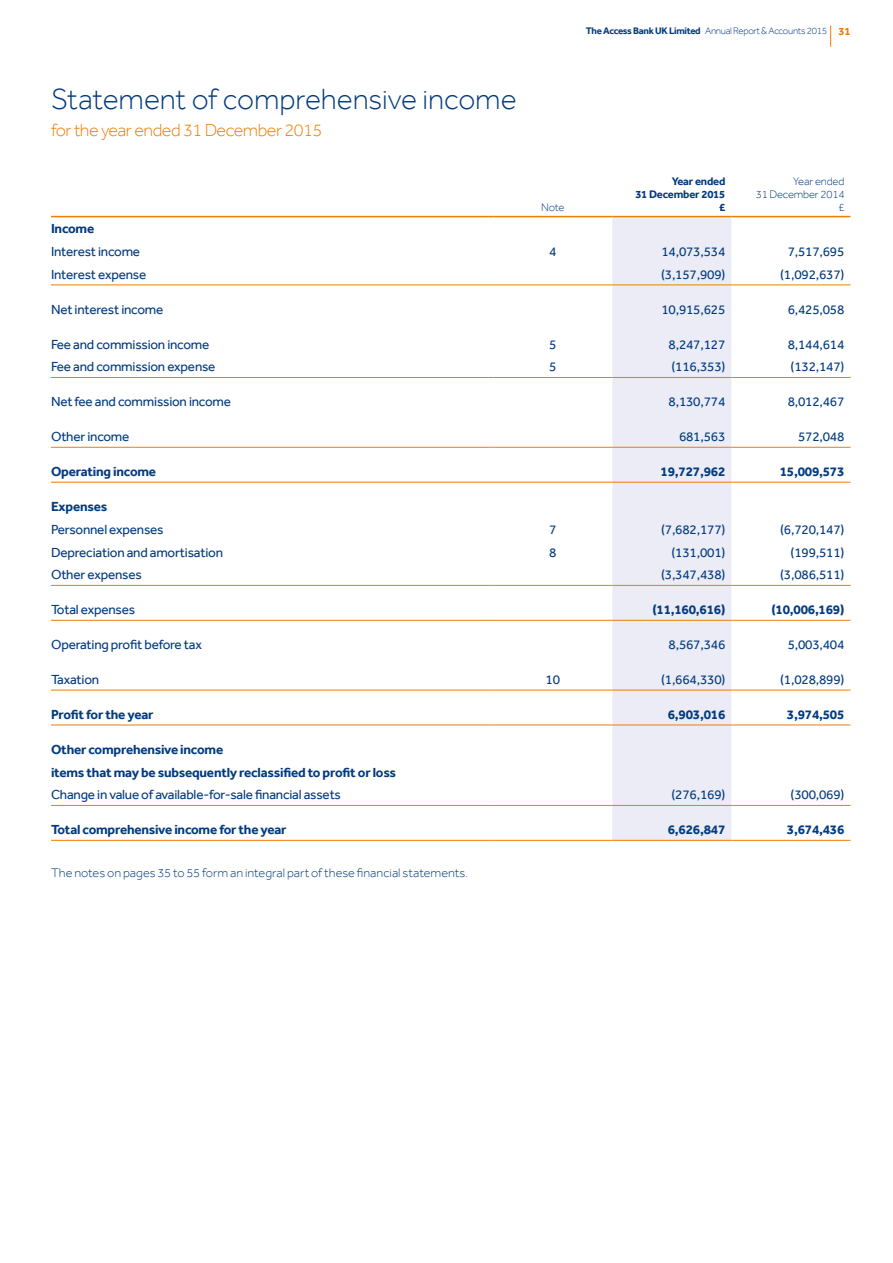
<style>
.page{position:relative;width:893px;height:1263px;background:#fff}
.page>*{position:absolute;margin:0;border:0;box-sizing:border-box;transform-origin:0 0}
.t1{font:300 30px "Effra";letter-spacing:-.005em;color:#033b7f}
.t2{font:300 18px "Effra";letter-spacing:-.025em;color:#ef7d00}
.t3{font:13.5px "Effra";letter-spacing:-.015em;color:#033b7f}
.t4{font:700 13.5px/22.8px "Effra";letter-spacing:-.015em;color:#033b7f}
.t5{font:300 12.75px "Effra";color:#033b7f}
.t6{font:300 11.25px/12.8px "Effra";letter-spacing:-.015em;color:#033b7f;text-align:right}
.t7{font:700 11.25px/12.8px "Effra";letter-spacing:-.015em;color:#033b7f;text-align:right}
.t8{font:300 9.75px "Effra";letter-spacing:-.03em;color:#033b7f}
.s1{font-weight:700}
.s2{font-weight:700;font-size:11.25px;color:#ef7d00}
</style>
<div class="page">
<div style="left:612px;top:217px;width:119px;height:623px;background:#ebecf5"></div>
<hr style="left:51px;top:216px;width:442px;height:1px;background:#ef7d00">
<hr style="left:493px;top:216px;width:119px;height:1px;background:#ef7d00">
<hr style="left:612px;top:216px;width:119px;height:1px;background:#ef7d00">
<hr style="left:731px;top:216px;width:119px;height:1px;background:#ef7d00">
<hr style="left:51px;top:285px;width:442px;height:1px;background:#ef7d00">
<hr style="left:493px;top:285px;width:119px;height:1px;background:#ef7d00">
<hr style="left:612px;top:285px;width:119px;height:1px;background:#ef7d00">
<hr style="left:731px;top:285px;width:119px;height:1px;background:#ef7d00">
<hr style="left:51px;top:377px;width:442px;height:1px;background:#ef7d00">
<hr style="left:493px;top:377px;width:119px;height:1px;background:#ef7d00">
<hr style="left:612px;top:377px;width:119px;height:1px;background:#ef7d00">
<hr style="left:731px;top:377px;width:119px;height:1px;background:#ef7d00">
<hr style="left:51px;top:585px;width:442px;height:1px;background:#ef7d00">
<hr style="left:493px;top:585px;width:119px;height:1px;background:#ef7d00">
<hr style="left:612px;top:585px;width:119px;height:1px;background:#ef7d00">
<hr style="left:731px;top:585px;width:119px;height:1px;background:#ef7d00">
<hr style="left:51px;top:690px;width:442px;height:1px;background:#ef7d00">
<hr style="left:493px;top:690px;width:119px;height:1px;background:#ef7d00">
<hr style="left:612px;top:690px;width:119px;height:1px;background:#ef7d00">
<hr style="left:731px;top:690px;width:119px;height:1px;background:#ef7d00">
<hr style="left:51px;top:725px;width:442px;height:1px;background:#ef7d00">
<hr style="left:493px;top:725px;width:119px;height:1px;background:#ef7d00">
<hr style="left:612px;top:725px;width:119px;height:1px;background:#ef7d00">
<hr style="left:731px;top:725px;width:119px;height:1px;background:#ef7d00">
<hr style="left:51px;top:805px;width:442px;height:1px;background:#ef7d00">
<hr style="left:493px;top:805px;width:119px;height:1px;background:#ef7d00">
<hr style="left:612px;top:805px;width:119px;height:1px;background:#ef7d00">
<hr style="left:731px;top:805px;width:119px;height:1px;background:#ef7d00">
<hr style="left:51px;top:447px;width:442px;height:1px;background:#ef7d00">
<hr style="left:493px;top:447px;width:119px;height:1px;background:#ef7d00">
<hr style="left:612px;top:447px;width:119px;height:1px;background:#ef7d00">
<hr style="left:731px;top:447px;width:119px;height:1px;background:#ef7d00">
<hr style="left:51px;top:620px;width:442px;height:1px;background:#ef7d00">
<hr style="left:493px;top:620px;width:119px;height:1px;background:#ef7d00">
<hr style="left:612px;top:620px;width:119px;height:1px;background:#ef7d00">
<hr style="left:731px;top:620px;width:119px;height:1px;background:#ef7d00">
<hr style="left:51px;top:840px;width:442px;height:1px;background:#ef7d00">
<hr style="left:493px;top:840px;width:119px;height:1px;background:#ef7d00">
<hr style="left:612px;top:840px;width:119px;height:1px;background:#ef7d00">
<hr style="left:731px;top:840px;width:119px;height:1px;background:#ef7d00">
<hr style="left:51px;top:482px;width:442px;height:1px;background:#ef7d00">
<hr style="left:493px;top:482px;width:119px;height:1px;background:#ef7d00">
<hr style="left:612px;top:482px;width:119px;height:1px;background:#ef7d00">
<hr style="left:731px;top:482px;width:119px;height:1px;background:#ef7d00">
<svg style="left:830px;top:26px;width:1px;height:21px"></svg>
<h1 class="t1" style="left:51px;top:82px;width:467px">Statement of comprehensive income</h1>
<h2 class="t2" style="left:51px;top:120px;width:273px">for the year ended 31 December 2015</h2>
<p class="t8" style="left:586px;top:25px;width:266px"><span class="s1">The Access Bank UK Limited</span> Annual Report &amp; Accounts 2015 <span class="s2">31</span></p>
<p class="t6" style="left:541px;top:200px;width:25px">Note</p>
<p class="t7" style="left:635px;top:175px;width:92px">Year ended<br>31 December 2015 £</p>
<p class="t6" style="left:756px;top:175px;width:90px">Year ended<br>31 December 2014 £</p>
<p class="t4" style="left:51px;top:217px;width:45px">Income</p>
<p class="t3" style="left:51px;top:244px;width:91px">Interest income</p>
<p class="t3" style="left:549px;top:244px;width:9px">4</p>
<p class="t3" style="left:661px;top:244px;width:65px">14,073,534</p>
<p class="t3" style="left:788px;top:244px;width:58px">7,517,695</p>
<p class="t3" style="left:51px;top:266px;width:97px">Interest expense</p>
<p class="t3" style="left:661px;top:266px;width:66px">(3,157,909)</p>
<p class="t3" style="left:780px;top:266px;width:66px">(1,092,637)</p>
<p class="t3" style="left:51px;top:301px;width:114px">Net interest income</p>
<p class="t3" style="left:661px;top:301px;width:65px">10,915,625</p>
<p class="t3" style="left:788px;top:301px;width:58px">6,425,058</p>
<p class="t3" style="left:51px;top:336px;width:160px">Fee and commission income</p>
<p class="t3" style="left:549px;top:336px;width:9px">5</p>
<p class="t3" style="left:669px;top:336px;width:58px">8,247,127</p>
<p class="t3" style="left:788px;top:336px;width:58px">8,144,614</p>
<p class="t3" style="left:51px;top:359px;width:166px">Fee and commission expense</p>
<p class="t3" style="left:549px;top:359px;width:9px">5</p>
<p class="t3" style="left:672px;top:359px;width:55px">(116,353)</p>
<p class="t3" style="left:791px;top:359px;width:55px">(132,147)</p>
<p class="t3" style="left:51px;top:394px;width:182px">Net fee and commission income</p>
<p class="t3" style="left:669px;top:394px;width:58px">8,130,774</p>
<p class="t3" style="left:788px;top:394px;width:58px">8,012,467</p>
<p class="t3" style="left:51px;top:429px;width:80px">Other income</p>
<p class="t3" style="left:679px;top:429px;width:48px">681,563</p>
<p class="t3" style="left:798px;top:429px;width:48px">572,048</p>
<p class="t4" style="left:51px;top:460px;width:107px">Operating income</p>
<p class="t4" style="left:661px;top:460px;width:66px">19,727,962</p>
<p class="t4" style="left:780px;top:460px;width:66px">15,009,573</p>
<p class="t4" style="left:51px;top:495px;width:58px">Expenses</p>
<p class="t3" style="left:51px;top:521px;width:114px">Personnel expenses</p>
<p class="t3" style="left:549px;top:521px;width:9px">7</p>
<p class="t3" style="left:661px;top:521px;width:66px">(7,682,177)</p>
<p class="t3" style="left:780px;top:521px;width:66px">(6,720,147)</p>
<p class="t3" style="left:51px;top:544px;width:173px">Depreciation and amortisation</p>
<p class="t3" style="left:549px;top:544px;width:9px">8</p>
<p class="t3" style="left:672px;top:544px;width:55px">(131,001)</p>
<p class="t3" style="left:791px;top:544px;width:55px">(199,511)</p>
<p class="t3" style="left:51px;top:567px;width:92px">Other expenses</p>
<p class="t3" style="left:661px;top:567px;width:66px">(3,347,438)</p>
<p class="t3" style="left:780px;top:567px;width:66px">(3,086,511)</p>
<p class="t3" style="left:51px;top:602px;width:86px">Total expenses</p>
<p class="t4" style="left:652px;top:598px;width:75px">(11,160,616)</p>
<p class="t4" style="left:771px;top:598px;width:75px">(10,006,169)</p>
<p class="t3" style="left:51px;top:637px;width:152px">Operating profit before tax</p>
<p class="t3" style="left:669px;top:637px;width:58px">8,567,346</p>
<p class="t3" style="left:788px;top:637px;width:58px">5,003,404</p>
<p class="t3" style="left:51px;top:672px;width:50px">Taxation</p>
<p class="t3" style="left:546px;top:672px;width:16px">10</p>
<p class="t3" style="left:661px;top:672px;width:66px">(1,664,330)</p>
<p class="t3" style="left:780px;top:672px;width:66px">(1,028,899)</p>
<p class="t4" style="left:51px;top:703px;width:104px">Profit for the year</p>
<p class="t4" style="left:668px;top:703px;width:59px">6,903,016</p>
<p class="t4" style="left:787px;top:703px;width:59px">3,974,505</p>
<p class="t4" style="left:51px;top:738px;width:347px">Other comprehensive income<br>items that may be subsequently reclassified to profit or loss</p>
<p class="t3" style="left:51px;top:787px;width:291px">Change in value of available-for-sale financial assets</p>
<p class="t3" style="left:672px;top:787px;width:55px">(276,169)</p>
<p class="t3" style="left:791px;top:787px;width:55px">(300,069)</p>
<p class="t4" style="left:51px;top:818px;width:237px">Total comprehensive income for the year</p>
<p class="t4" style="left:668px;top:818px;width:59px">6,626,847</p>
<p class="t4" style="left:787px;top:818px;width:59px">3,674,436</p>
<p class="t5" style="left:51px;top:865px;width:419px">The notes on pages 35 to 55 form an integral part of these financial statements.</p>
</div>
